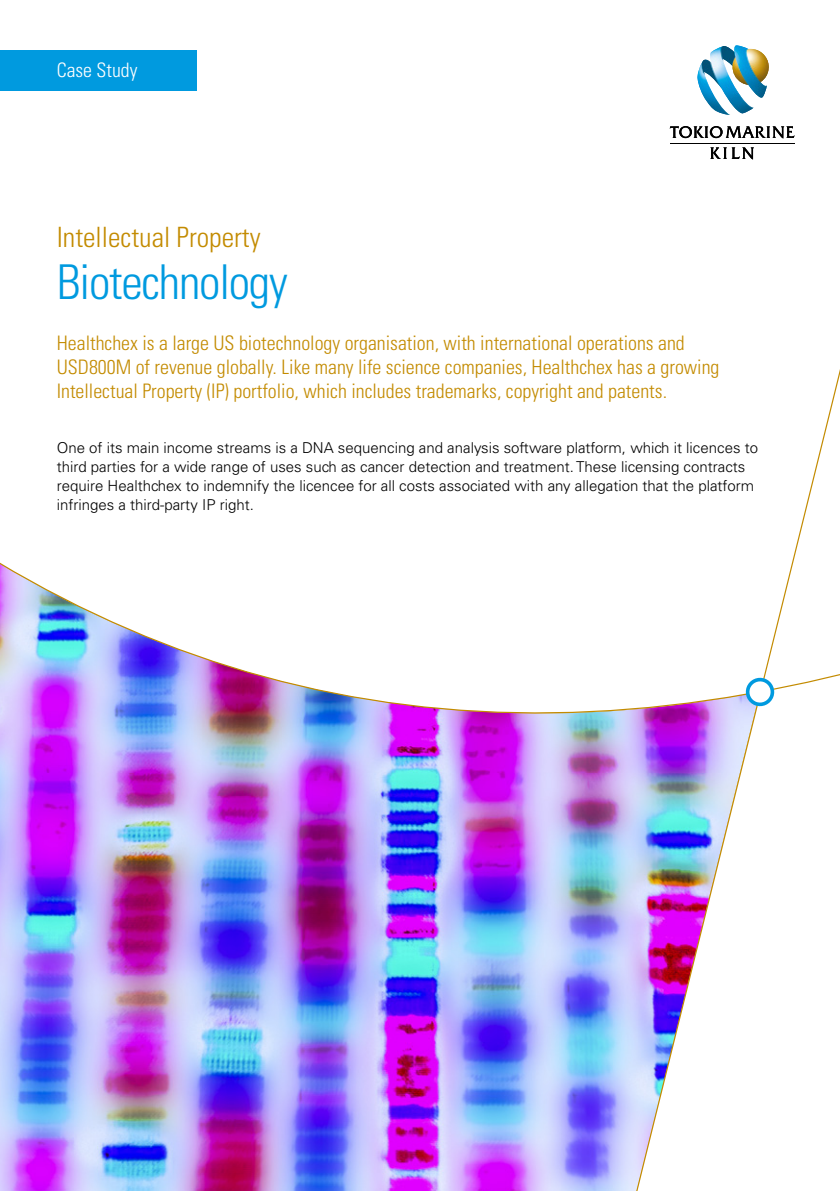
<style>
.page{position:relative;width:840px;height:1191px;background:#fff}
.page>*{position:absolute;margin:0;border:0;box-sizing:border-box;transform-origin:0 0}
.t1{font:300 condensed 48px "Univers LT Std";letter-spacing:-.025em;color:#009adf}
.t2{font:300 condensed 28px "Univers LT Std";color:#c38b00}
.t3{font:300 condensed 20px/24px "Univers LT Std";color:#c38b00}
.t4{font:300 condensed 19.8px "Univers LT Std";color:#fff}
.t5{font:300 15px/19px "Univers LT Std";color:#000}
</style>
<div class="page">
<img style="left:697px;top:45px;width:72px;height:70px">
<img style="left:0;top:785px;width:594px;height:406px">
<img style="left:594px;top:373px;width:245px;height:818px">
<img style="left:0;top:397px;width:839px;height:388px">
<div style="left:0;top:50px;width:196px;height:41px;background:#009adf"></div>
<svg style="left:744px;top:676px;width:29px;height:31px"></svg>
<hr style="left:669px;top:143px;width:125px;height:1px;background:#000">
<svg style="left:669px;top:126px;width:125px;height:12px"></svg>
<svg style="left:710px;top:147px;width:43px;height:12px"></svg>
<h3 class="t4" style="left:57px;top:58px;width:82px">Case Study</h3>
<h2 class="t2" style="left:57px;top:221px;width:205px">Intellectual Property</h2>
<h1 class="t1" style="left:57px;top:253px;width:232px">Biotechnology</h1>
<p class="t3" style="left:57px;top:330px;width:663px">Healthchex is a large US biotechnology organisation, with international operations and<br>USD800M of revenue globally. Like many life science companies, Healthchex has a growing<br>Intellectual Property (IP) portfolio, which includes trademarks, copyright and patents.</p>
<p class="t5" style="left:57px;top:438px;width:702px">One of its main income streams is a DNA sequencing and analysis software platform, which it licences to third parties for a wide range of uses such as cancer detection and treatment. These licensing contracts require Healthchex to indemnify the licencee for all costs associated with any allegation that the platform infringes a third-party IP right.</p>
</div>
